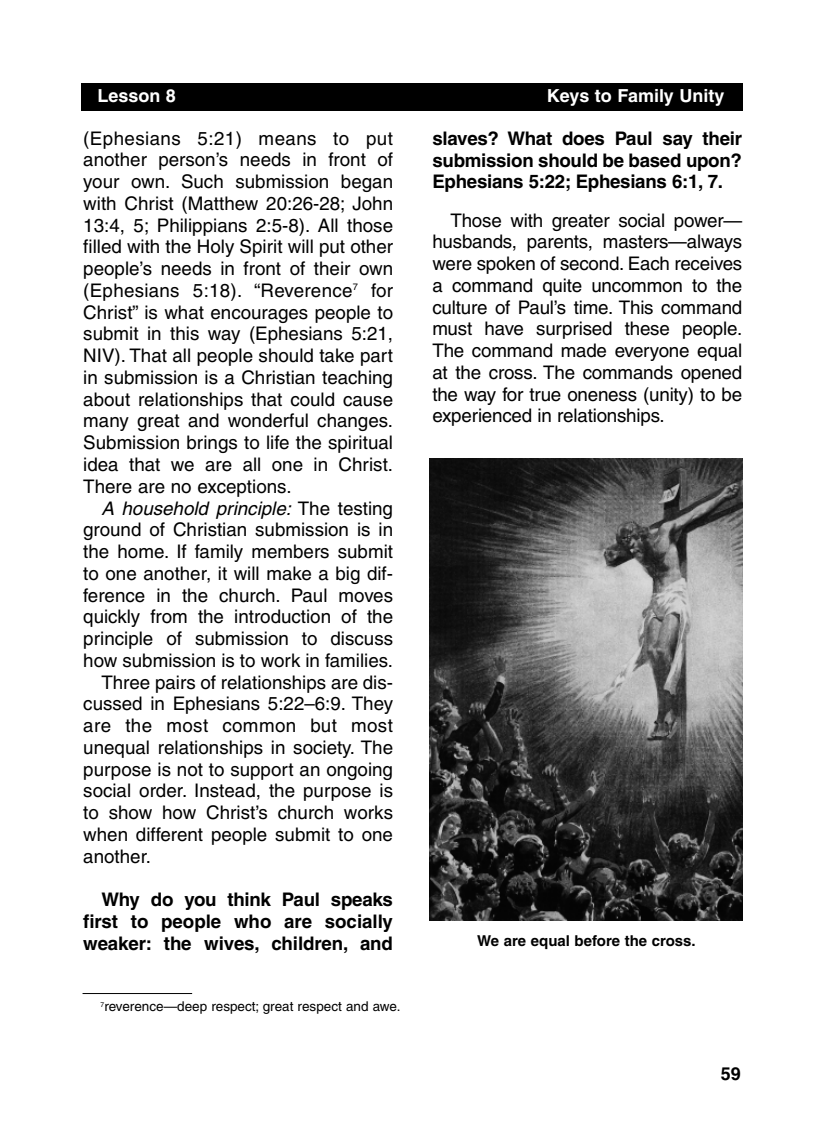
<style>
.page{position:relative;width:824px;height:1148px;background:#fff}
.page>*{position:absolute;margin:0;border:0;box-sizing:border-box;transform-origin:0 0}
.t1{font:18.75px/21.8px "Helvetica";color:#000;text-align:justify}
.t2{font:700 18.75px/21.8px "Helvetica";letter-spacing:-.015em;color:#000;text-align:justify}
.t3{font:italic 18.75px "Helvetica";color:#000}
.t4{font:18.75px "Helvetica";letter-spacing:.02em;color:#000}
.t5{font:700 18px "Helvetica";color:#fff}
.t6{font:700 18px "Helvetica";color:#000}
.t7{font:700 15px "Helvetica";color:#000}
.t8{font:13.5px "Helvetica";color:#000}
.s1{font-style:normal}
</style>
<div class="page">
<div style="left:81px;top:83px;width:662px;height:27px;background:#000"></div>
<img style="left:430px;top:459px;width:312px;height:461px">
<hr style="left:82px;top:993px;width:110px;height:1px;background:#000">
<p class="t5" style="left:97px;top:89px;width:80px">Lesson 8</p>
<p class="t5" style="left:547px;top:89px;width:179px">Keys to Family Unity</p>
<p class="t1" style="left:83px;top:129px;width:311px">(Ephesians 5:21) means to put another person’s needs in front of your own. Such submission began with Christ (Matthew 20:26-28; John 13:4, 5; Philippians 2:5-8). All those filled with the Holy Spirit will put other people’s needs in front of their own (Ephesians 5:18). “Reverence<sup>7</sup> for Christ” is what encourages people to submit in this way (Ephesians 5:21, NIV). That all people should take part in submission is a Christian teaching about relationships that could cause many great and wonderful changes.<br>Submission brings to life the spiritual idea that we are all one in Christ.<br>There are no exceptions.</p>
<p class="t3" style="left:101px;top:501px;width:293px">A household principle: <span class="s1">The testing</span></p>
<p class="t1" style="left:83px;top:520px;width:311px">ground of Christian submission is in</p>
<p class="t1" style="left:83px;top:542px;width:311px">the home. If family members submit</p>
<p class="t1" style="left:83px;top:564px;width:311px">to one another, it will make a big dif-</p>
<p class="t1" style="left:83px;top:586px;width:311px">ference in the church. Paul moves</p>
<p class="t1" style="left:83px;top:607px;width:311px">quickly from the introduction of the</p>
<p class="t1" style="left:83px;top:629px;width:311px">principle of submission to discuss</p>
<p class="t1" style="left:83px;top:651px;width:311px">how submission is to work in families.</p>
<p class="t1" style="left:101px;top:673px;width:293px">Three pairs of relationships are dis-</p>
<p class="t1" style="left:83px;top:694px;width:311px">cussed in Ephesians 5:22–6:9. They</p>
<p class="t4" style="left:83px;top:718px;width:311px">are the most common but most</p>
<p class="t1" style="left:83px;top:738px;width:311px">unequal relationships in society. The</p>
<p class="t1" style="left:83px;top:760px;width:311px">purpose is not to support an ongoing</p>
<p class="t1" style="left:83px;top:781px;width:311px">social order. Instead, the purpose is</p>
<p class="t1" style="left:83px;top:803px;width:311px">to show how Christ’s church works</p>
<p class="t1" style="left:83px;top:825px;width:311px">when different people submit to one</p>
<p class="t1" style="left:83px;top:847px;width:69px">another.</p>
<p class="t2" style="left:83px;top:890px;width:311px;text-indent:18px">Why do you think Paul speaks first to people who are socially weaker: the wives, children, and</p>
<p class="t2" style="left:432px;top:129px;width:311px">slaves? What does Paul say their submission should be based upon?<br>Ephesians 5:22; Ephesians 6:1, 7.</p>
<p class="t1" style="left:432px;top:211px;width:311px;text-indent:18px">Those with greater social power— husbands, parents, masters—always were spoken of second. Each receives a command quite uncommon to the culture of Paul’s time. This command must have surprised these people.<br>The command made everyone equal at the cross. The commands opened the way for true oneness (unity) to be experienced in relationships.</p>
<p class="t7" style="left:477px;top:934px;width:220px">We are equal before the cross.</p>
<p class="t8" style="left:101px;top:1001px;width:301px"><sup>7</sup>reverence—deep respect; great respect and awe.</p>
<p class="t6" style="left:720px;top:1066px;width:22px">59</p>
</div>
